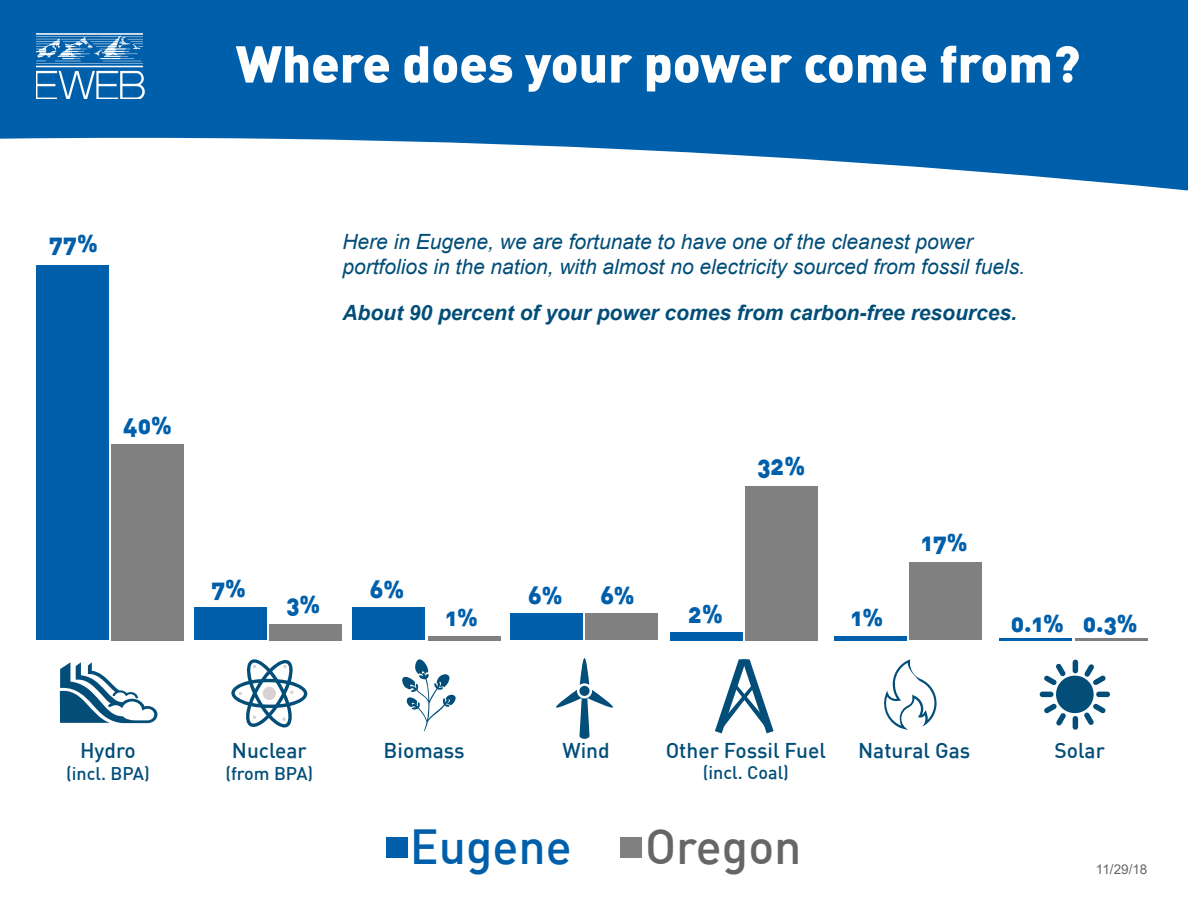
<style>
.page{position:relative;width:1188px;height:918px;background:#fff}
.page>*{position:absolute;margin:0;border:0;box-sizing:border-box;transform-origin:0 0}
.t1{font:51px "DIN Black Alternate";color:#fff}
.t2{font:500 48.15px "DIN";color:#005fab}
.t3{font:500 48.15px "DIN";color:#666}
.t4{font:25.5px "DIN Black Alternate";color:#005fab;scale:.95 1}
.t5{font:24.15px "DIN Black Alternate";color:#005fab}
.t6{font:italic 21px/25.2px "Arial";color:#024e78}
.t7{font:italic 700 21px "Arial";color:#024e78}
.t8{font:500 21px "DIN";color:#024e78}
.t9{font:500 18px "DIN";color:#024e78}
.t10{font:13.5px "Arial";color:#666}
</style>
<div class="page">
<div style="left:36px;top:266px;width:73px;height:374px;background:#005fab"></div>
<div style="left:269px;top:624px;width:73px;height:16px;background:#808080"></div>
<div style="left:352px;top:608px;width:73px;height:32px;background:#005fab"></div>
<div style="left:585px;top:614px;width:73px;height:26px;background:#808080"></div>
<div style="left:745px;top:486px;width:73px;height:154px;background:#808080"></div>
<div style="left:909px;top:562px;width:73px;height:78px;background:#808080"></div>
<hr style="left:1000px;top:638px;width:72px;height:2px;background:#005fab">
<svg style="left:59px;top:662px;width:99px;height:62px"></svg>
<svg style="left:231px;top:659px;width:76px;height:69px"></svg>
<svg style="left:402px;top:659px;width:54px;height:72px"></svg>
<svg style="left:556px;top:658px;width:57px;height:81px"></svg>
<svg style="left:715px;top:659px;width:59px;height:74px"></svg>
<svg style="left:884px;top:659px;width:53px;height:71px"></svg>
<svg style="left:1039px;top:660px;width:71px;height:70px"></svg>
<svg style="left:0;top:0;width:1188px;height:190px;fill:#005fab"></svg>
<img style="left:36px;top:33px;width:109px;height:66px">
<div style="left:111px;top:444px;width:73px;height:196px;background:#808080"></div>
<div style="left:194px;top:608px;width:73px;height:32px;background:#005fab"></div>
<hr style="left:428px;top:636px;width:73px;height:4px;background:#808080">
<div style="left:510px;top:614px;width:73px;height:26px;background:#005fab"></div>
<div style="left:670px;top:632px;width:73px;height:8px;background:#005fab"></div>
<hr style="left:834px;top:636px;width:73px;height:4px;background:#005fab">
<hr style="left:1075px;top:638px;width:73px;height:2px;background:#808080">
<div style="left:386px;top:837px;width:22px;height:21px;background:#005fab"></div>
<div style="left:620px;top:837px;width:22px;height:21px;background:#808080"></div>
<h1 class="t1" style="left:236px;top:30px;width:846px">Where does your power come from?</h1>
<p class="t5" style="left:49px;top:227px;width:50px">77%</p>
<p class="t5" style="left:123px;top:409px;width:51px">40%</p>
<p class="t5" style="left:211px;top:573px;width:36px">7%</p>
<p class="t6" style="left:342px;top:229px;width:684px">Here in Eugene, we are fortunate to have one of the cleanest power portfolios in the nation, with almost no electricity sourced from fossil fuels.</p>
<p class="t7" style="left:342px;top:299px;width:676px">About 90 percent of your power comes from carbon-free resources.</p>
<p class="t5" style="left:286px;top:588px;width:35px">3%</p>
<p class="t5" style="left:370px;top:573px;width:36px">6%</p>
<p class="t5" style="left:600px;top:579px;width:36px">6%</p>
<p class="t5" style="left:528px;top:579px;width:36px">6%</p>
<p class="t5" style="left:446px;top:601px;width:34px">1%</p>
<p class="t4" style="left:757px;top:448px;width:52px">32%</p>
<p class="t5" style="left:921px;top:526px;width:48px">17%</p>
<p class="t4" style="left:688px;top:597px;width:38px">2%</p>
<p class="t5" style="left:851px;top:601px;width:34px">1%</p>
<p class="t5" style="left:1083px;top:607px;width:56px">0.3%</p>
<p class="t5" style="left:1011px;top:607px;width:55px">0.1%</p>
<p class="t8" style="left:80px;top:737px;width:57px">Hydro</p>
<p class="t9" style="left:66px;top:762px;width:85px">(incl. BPA)</p>
<p class="t8" style="left:232px;top:737px;width:76px">Nuclear</p>
<p class="t9" style="left:225px;top:762px;width:90px">(from BPA)</p>
<p class="t8" style="left:384px;top:737px;width:83px">Biomass</p>
<p class="t8" style="left:562px;top:737px;width:49px">Wind</p>
<p class="t8" style="left:666px;top:737px;width:162px">Other Fossil Fuel</p>
<p class="t8" style="left:858px;top:737px;width:114px">Natural Gas</p>
<p class="t8" style="left:1054px;top:737px;width:52px">Solar</p>
<p class="t9" style="left:703px;top:761px;width:88px">(incl. Coal)</p>
<h2 class="t2" style="left:410px;top:816px;width:164px">Eugene</h2>
<h2 class="t3" style="left:645px;top:816px;width:158px">Oregon</h2>
<p class="t10" style="left:1096px;top:860px;width:53px">11/29/18</p>
</div>
